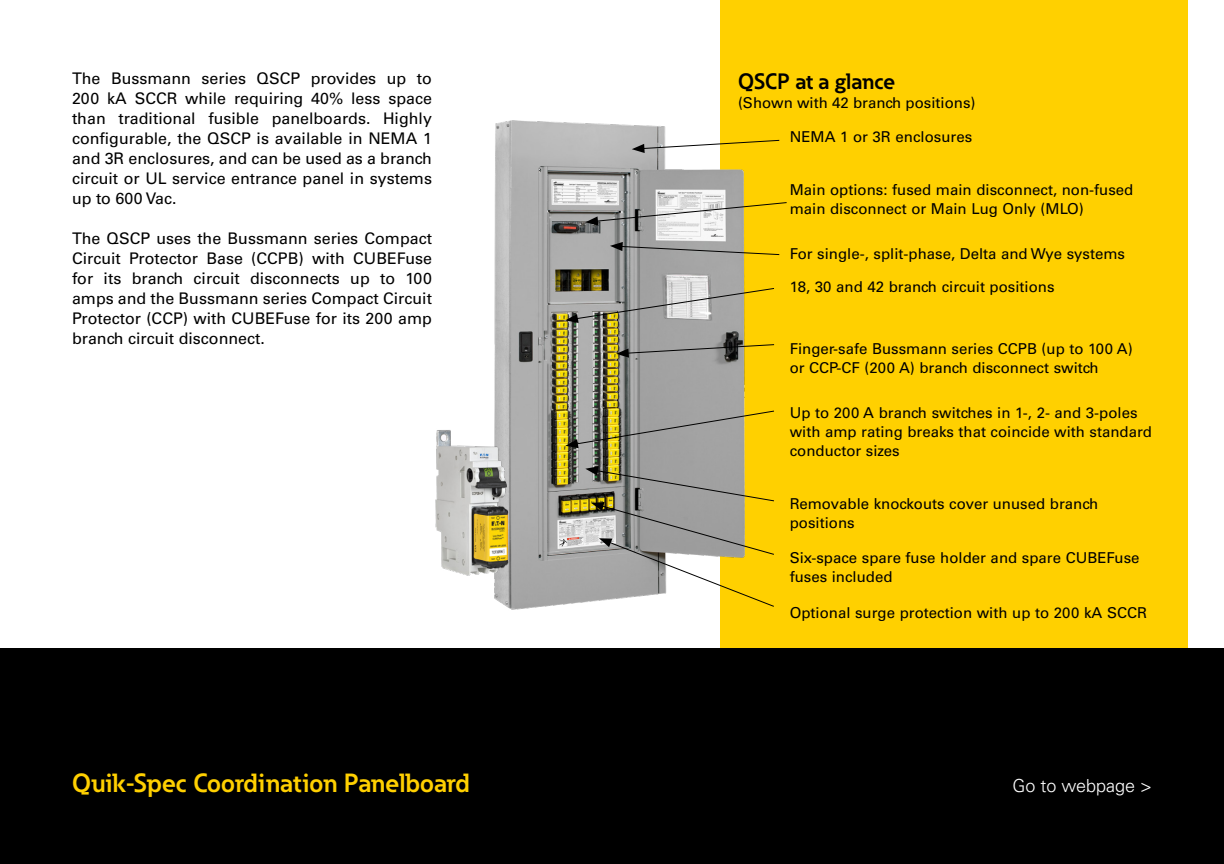
<style>
.page{position:relative;width:1224px;height:864px;background:#fff}
.page>*{position:absolute;margin:0;border:0;box-sizing:border-box;transform-origin:0 0}
.t1{font:700 26px "Eaton";color:#ffd000}
.t2{font:700 22px "Eaton";color:#000}
.t3{font:300 18px "Univers LT Std";color:#fff}
.t4{font:16px/20px "Univers LT Std";color:#000;text-align:justify}
.t5{font:15px/19px "Univers LT Std";color:#000}
</style>
<div class="page">
<div style="left:720px;top:0;width:468px;height:864px;background:#ffd000"></div>
<div style="left:0;top:648px;width:1224px;height:216px;background:#000"></div>
<img style="left:494px;top:120px;width:251px;height:490px">
<img style="left:435px;top:427px;width:87px;height:160px">
<svg style="left:565px;top:287px;width:209px;height:36px"></svg>
<svg style="left:565px;top:410px;width:209px;height:38px;background:#a39b72"></svg>
<svg style="left:616px;top:344px;width:159px;height:14px"></svg>
<svg style="left:585px;top:202px;width:202px;height:24px"></svg>
<svg style="left:632px;top:139px;width:148px;height:14px"></svg>
<svg style="left:610px;top:242px;width:170px;height:14px"></svg>
<svg style="left:585px;top:466px;width:189px;height:142px"></svg>
<p class="t4" style="left:72px;top:68px;width:362px">The Bussmann series QSCP provides up to 200 kA SCCR while requiring 40% less space than traditional fusible panelboards. Highly configurable, the QSCP is available in NEMA 1 and 3R enclosures, and can be used as a branch circuit or UL service entrance panel in systems up to 600 Vac.</p>
<p class="t4" style="left:72px;top:228px;width:362px">The QSCP uses the Bussmann series Compact Circuit Protector Base (CCPB) with CUBEFuse for its branch circuit disconnects up to 100 amps and the Bussmann series Compact Circuit Protector (CCP) with CUBEFuse for its 200 amp branch circuit disconnect.</p>
<h1 class="t1" style="left:72px;top:767px;width:400px">Quik-Spec Coordination Panelboard</h1>
<h2 class="t2" style="left:738px;top:67px;width:159px">QSCP at a glance</h2>
<p class="t5" style="left:738px;top:93px;width:239px">(Shown with 42 branch positions)</p>
<p class="t5" style="left:790px;top:128px;width:184px">NEMA 1 or 3R enclosures</p>
<p class="t5" style="left:790px;top:180px;width:345px">Main options: fused main disconnect, non-fused main disconnect or Main Lug Only (MLO)</p>
<p class="t5" style="left:790px;top:244px;width:337px">For single-, split-phase, Delta and Wye systems</p>
<p class="t5" style="left:790px;top:277px;width:266px">18, 30 and 42 branch circuit positions</p>
<p class="t5" style="left:790px;top:340px;width:345px">Finger-safe Bussmann series CCPB (up to 100 A) or CCP-CF (200 A) branch disconnect switch</p>
<p class="t5" style="left:790px;top:404px;width:364px">Up to 200 A branch switches in 1-, 2- and 3-poles with amp rating breaks that coincide with standard conductor sizes</p>
<p class="t5" style="left:790px;top:495px;width:310px">Removable knockouts cover unused branch positions</p>
<p class="t5" style="left:790px;top:549px;width:351px">Six-space spare fuse holder and spare CUBEFuse fuses included</p>
<p class="t5" style="left:790px;top:603px;width:359px">Optional surge protection with up to 200 kA SCCR</p>
<p class="t3" style="left:1012px;top:775px;width:141px">Go to webpage &gt;</p>
</div>
